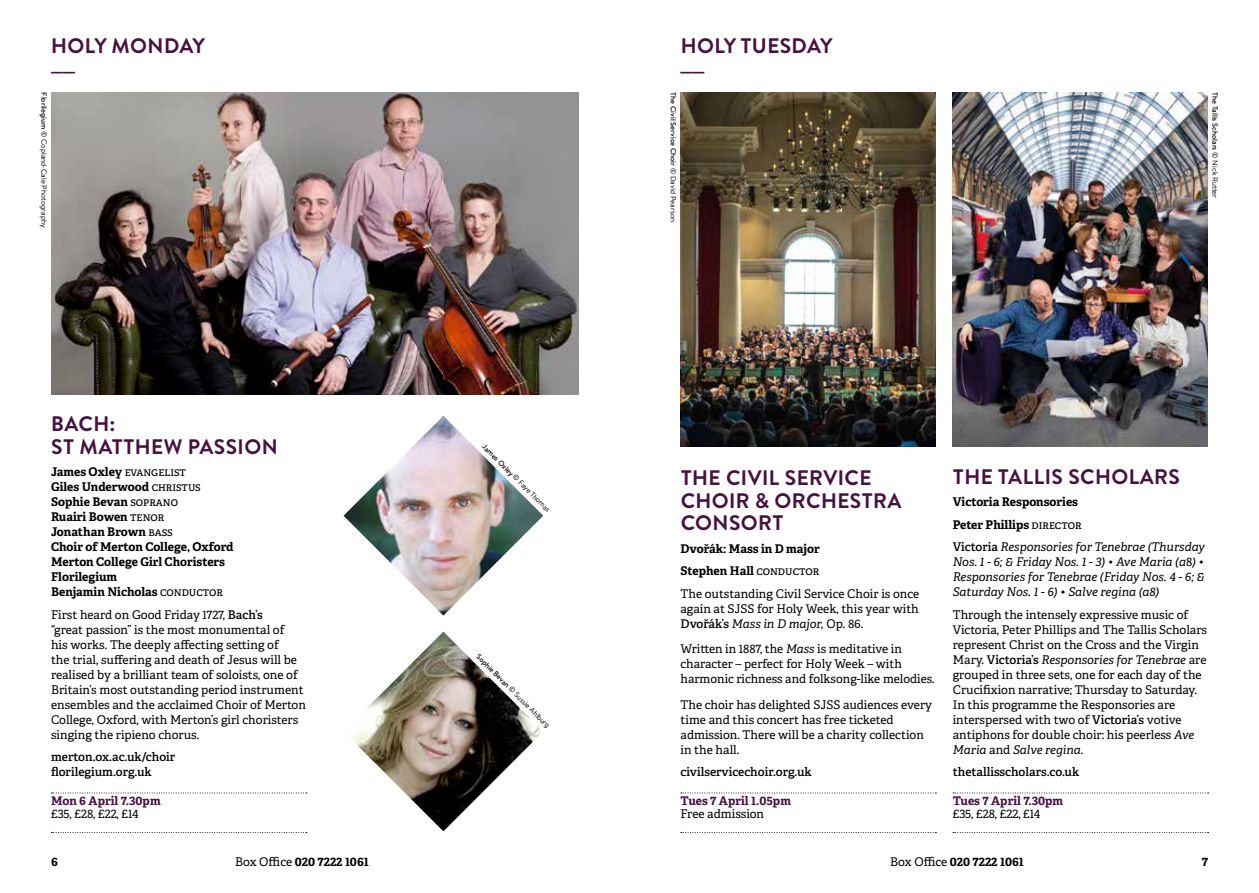
<style>
.page{position:relative;width:1259px;height:893px;background:#fff}
.page>*{position:absolute;margin:0;border:0;box-sizing:border-box;transform-origin:0 0}
.t1{font:700 21px/22.5px "Brandon Text";letter-spacing:.02em;color:#47123f}
.t2{font:12px/15px "Adelle";color:#000}
.t3{font:700 12px/15px "Adelle";color:#000}
.t4{font:italic 12px/15px "Adelle";color:#000;text-align:justify}
.t5{font:600 12px/15px "Adelle";color:#000}
.t6{font:700 12px "Adelle";color:#47123f}
.t7{font:800 12px "Adelle";color:#47123f}
.t8{font:7.5px "Brandon Text";color:#000}
.t9{font:500 7.5px "Brandon Text";color:#000}
.s1{font-weight:500}
.s2{font-weight:400}
.s3{font-weight:600}
.s4{font-weight:700}
.s5{font-style:italic}
.s6{font-weight:400;font-style:italic}
.s7{font-size:9px}
.s8{font-style:normal}
</style>
<div class="page">
<svg style="left:681px;top:793px;width:255px;height:1px"></svg>
<svg style="left:681px;top:832px;width:255px;height:1px"></svg>
<svg style="left:953px;top:793px;width:255px;height:1px"></svg>
<svg style="left:953px;top:832px;width:255px;height:1px"></svg>
<svg style="left:51px;top:793px;width:256px;height:1px"></svg>
<svg style="left:51px;top:832px;width:256px;height:1px"></svg>
<img style="left:680px;top:92px;width:255px;height:354px">
<img style="left:952px;top:92px;width:256px;height:354px">
<img style="left:51px;top:92px;width:527px;height:302px">
<img style="left:350px;top:632px;width:193px;height:199px">
<img style="left:343px;top:416px;width:200px;height:200px">
<h1 class="t1" style="left:51px;top:34px;width:155px">HOLY MONDAY</h1>
<p class="t7" style="left:51px;top:64px;width:25px">——</p>
<p class="t8" style="left:49px;top:92px;width:136px;rotate:90deg"><span class="s1">Florilegium</span> © Copland-Cale Photography</p>
<h1 class="t1" style="left:51px;top:412px;width:228px">BACH:<br>ST MATTHEW PASSION</h1>
<p class="t3" style="left:51px;top:465px;width:184px">James Oxley <span class="s2">evangelist<br></span>Giles Underwood <span class="s2">christus<br></span>Sophie Bevan <span class="s2">soprano<br></span>Ruairi Bowen <span class="s2">tenor<br></span>Jonathan Brown <span class="s2">bass<br></span>Choir of Merton College, Oxford<br>Merton College Girl Choristers<br>Florilegium<br>Benjamin Nicholas <span class="s2">conductor</span></p>
<p class="t2" style="left:51px;top:607px;width:256px">First heard on Good Friday 1727, <span class="s3">Bach’s<br></span>“great passion” is the most monumental of<br>his works. The deeply affecting setting of<br>the trial, suffering and death of Jesus will be realised by a brilliant team of soloists, one of Britain’s most outstanding period instrument ensembles and the acclaimed Choir of Merton College, Oxford, with Merton’s girl choristers singing the ripieno chorus.</p>
<p class="t5" style="left:51px;top:750px;width:126px">merton.ox.ac.uk/choir florilegium.org.uk</p>
<p class="t6" style="left:51px;top:793px;width:111px">Mon 6 April 7.30pm</p>
<p class="t2" style="left:51px;top:807px;width:89px">£35, £28, £22, £14</p>
<p class="t8" style="left:487px;top:442px;width:94px;rotate:45deg"><span class="s1">James Oxley</span> © Faye Thomas</p>
<p class="t8" style="left:481px;top:652px;width:102px;rotate:45deg"><span class="s1">Sophie Bevan</span> © Sussie Ahlburg</p>
<h1 class="t1" style="left:680px;top:34px;width:153px">HOLY TUESDAY</h1>
<p class="t7" style="left:680px;top:64px;width:25px">——</p>
<p class="t9" style="left:678px;top:92px;width:131px;rotate:90deg">The Civil Service Choir <span class="s2">© David Pearson</span></p>
<p class="t9" style="left:1220px;top:92px;width:107px;rotate:90deg">The Tallis Scholars <span class="s2">© Nick Rutter</span></p>
<h1 class="t1" style="left:680px;top:466px;width:222px">THE CIVIL SERVICE<br>CHOIR &amp; ORCHESTRA<br>CONSORT</h1>
<p class="t2" style="left:680px;top:537px;width:240px;line-height:22.5px"><span class="s4">Dvořák: Mass in D major<br>Stephen Hall</span> conductor<br>The outstanding Civil Service Choir is once</p>
<p class="t2" style="left:680px;top:601px;width:240px">again at SJSS for Holy Week, this year with<br><span class="s3">Dvořák’s</span> <span class="s5">Mass in D major,</span> Op. 86.</p>
<p class="t2" style="left:680px;top:642px;width:256px">Written in 1887, the <span class="s5">Mass</span> is meditative in character – perfect for Holy Week – with harmonic richness and folksong-like melodies.</p>
<p class="t2" style="left:680px;top:697px;width:253px">The choir has delighted SJSS audiences every time and this concert has free ticketed admission. There will be a charity collection in the hall.</p>
<p class="t5" style="left:680px;top:765px;width:133px">civilservicechoir.org.uk</p>
<p class="t6" style="left:680px;top:793px;width:112px">Tues 7 April 1.05pm</p>
<p class="t2" style="left:680px;top:807px;width:85px">Free admission</p>
<h1 class="t1" style="left:953px;top:465px;width:229px">THE TALLIS SCHOLARS</h1>
<p class="t3" style="left:952px;top:491px;width:254px;line-height:22.5px">Victoria Responsories<br>Peter Phillips <span class="s2">director<br></span><span class="s3">Victoria</span> <span class="s6">Responsories for Tenebrae (Thursday</span></p>
<p class="t4" style="left:952px;top:555px;width:253px">Nos. 1 - 6; &amp; Friday Nos. 1 - 3) <span class="s7">•</span> Ave Maria (a<span class="s8">8</span>) <span class="s7">• </span>Responsories for Tenebrae (Friday Nos. 4 - 6; &amp; Saturday Nos. 1 - 6) <span class="s7">•</span> Salve regina (a8)</p>
<p class="t2" style="left:952px;top:607px;width:256px">Through the intensely expressive music of Victoria, Peter Phillips and The Tallis Scholars represent Christ on the Cross and the Virgin Mary. <span class="s3">Victoria’s</span> <span class="s5">Responsories for Tenebrae</span> are grouped in three sets, one for each day of the Crucifixion narrative; Thursday to Saturday.<br>In this programme the Responsories are interspersed with two of <span class="s3">Victoria’s</span> votive antiphons for double choir: his peerless <span class="s5">Ave Maria</span> and <span class="s5">Salve regina</span>.</p>
<p class="t5" style="left:952px;top:765px;width:128px">thetallisscholars.co.uk</p>
<p class="t6" style="left:952px;top:793px;width:112px">Tues 7 April 7.30pm</p>
<p class="t2" style="left:952px;top:807px;width:89px">£35, £28, £22, £14</p>
<p class="t3" style="left:51px;top:854px;width:8px">6</p>
<p class="t3" style="left:235px;top:854px;width:135px"><span class="s2">Box Office</span> 020 7222 1061</p>
<p class="t3" style="left:890px;top:854px;width:135px"><span class="s2">Box Office</span> 020 7222 1061</p>
<p class="t3" style="left:1201px;top:854px;width:8px">7</p>
</div>
